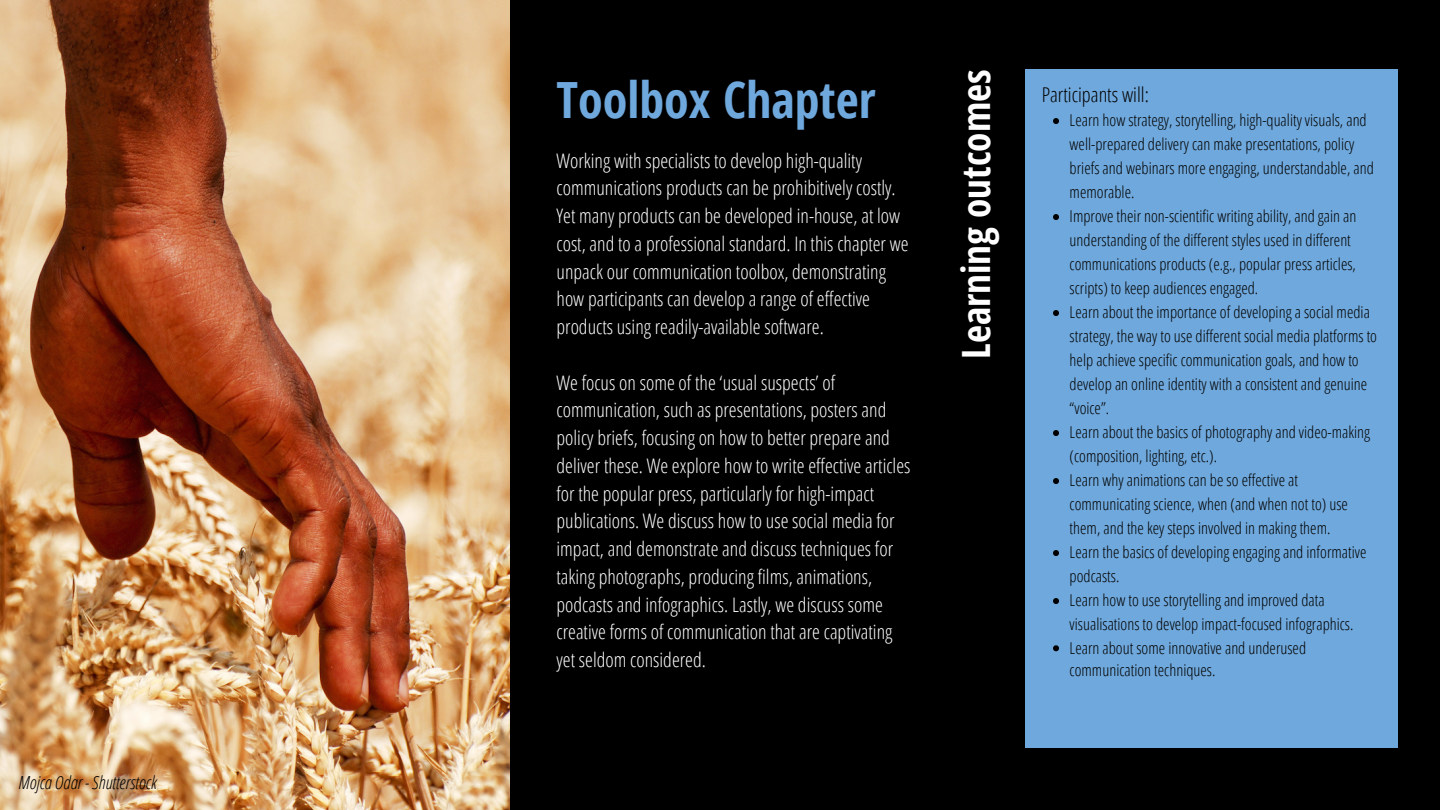
<style>
.page{position:relative;width:1440px;height:810px;background:#000}
.page>*{position:absolute;margin:0;border:0;box-sizing:border-box;transform-origin:0 0}
.t1{font:700 50px "Open Sans Condensed";color:#6fa8dc}
.t2{font:700 39px "Open Sans Condensed";color:#fff}
.t3{font:300 20.4px "Open Sans Condensed";color:#000}
.t4{font:300 20px/27.8px "Open Sans Condensed";color:#fff}
.t5{font:italic 300 18px "Open Sans Condensed";color:#000}
.t6{font:300 16.4px/24px "Open Sans Condensed";color:#000}
</style>
<div class="page">
<img style="left:0;top:0;width:510px;height:810px">
<div style="left:1025px;top:69px;width:373px;height:679px;background:#6fa8dc"></div>
<svg style="left:1053px;top:118px;width:6px;height:6px"></svg>
<svg style="left:1053px;top:214px;width:6px;height:6px"></svg>
<svg style="left:1053px;top:310px;width:6px;height:6px"></svg>
<svg style="left:1053px;top:430px;width:6px;height:6px"></svg>
<svg style="left:1053px;top:478px;width:6px;height:6px"></svg>
<svg style="left:1053px;top:550px;width:6px;height:6px"></svg>
<svg style="left:1053px;top:598px;width:6px;height:6px"></svg>
<svg style="left:1053px;top:645px;width:6px;height:6px"></svg>
<p class="t5" style="left:19px;top:770px;width:139px">Mojca Odar - Shutterstock</p>
<p class="t1" style="left:557px;top:64px;width:321px">Toolbox Chapter</p>
<p class="t2" style="left:948px;top:359px;width:291px;rotate:-90deg">Learning outcomes</p>
<p class="t4" style="left:557px;top:146px;width:354px">Working with specialists to develop high-quality communications products can be prohibitively costly.<br>Yet many products can be developed in-house, at low cost, and to a professional standard. In this chapter we unpack our communication toolbox, demonstrating how participants can develop a range of effective products using readily-available software.</p>
<p class="t4" style="left:557px;top:368px;width:355px">We focus on some of the ‘usual suspects’ of communication, such as presentations, posters and policy briefs, focusing on how to better prepare and deliver these. We explore how to write effective articles for the popular press, particularly for high-impact publications. We discuss how to use social media for impact, and demonstrate and discuss techniques for taking photographs, producing films, animations, podcasts and infographics. Lastly, we discuss some creative forms of communication that are captivating yet seldom considered.</p>
<p class="t3" style="left:1042px;top:80px;width:109px">Participants will:</p>
<p class="t6" style="left:1070px;top:108px;width:306px">Learn how strategy, storytelling, high-quality visuals, and well-prepared delivery can make presentations, policy briefs and webinars more engaging, understandable, and memorable.</p>
<p class="t6" style="left:1070px;top:204px;width:288px">Improve their non-scientific writing ability, and gain an understanding of the different styles used in different communications products (e.g., popular press articles, scripts) to keep audiences engaged.</p>
<p class="t6" style="left:1070px;top:300px;width:309px">Learn about the importance of developing a social media strategy, the way to use different social media platforms to help achieve specific communication goals, and how to develop an online identity with a consistent and genuine “voice”.</p>
<p class="t6" style="left:1070px;top:420px;width:302px">Learn about the basics of photography and video-making (composition, lighting, etc.).</p>
<p class="t6" style="left:1070px;top:468px;width:280px">Learn why animations can be so effective at communicating science, when (and when not to) use them, and the key steps involved in making them.</p>
<p class="t6" style="left:1070px;top:540px;width:298px">Learn the basics of developing engaging and informative podcasts.</p>
<p class="t6" style="left:1070px;top:588px;width:285px">Learn how to use storytelling and improved data visualisations to develop impact-focused infographics.</p>
<p class="t6" style="left:1070px;top:636px;width:238px;line-height:22.5px">Learn about some innovative and underused communication techniques.</p>
</div>
